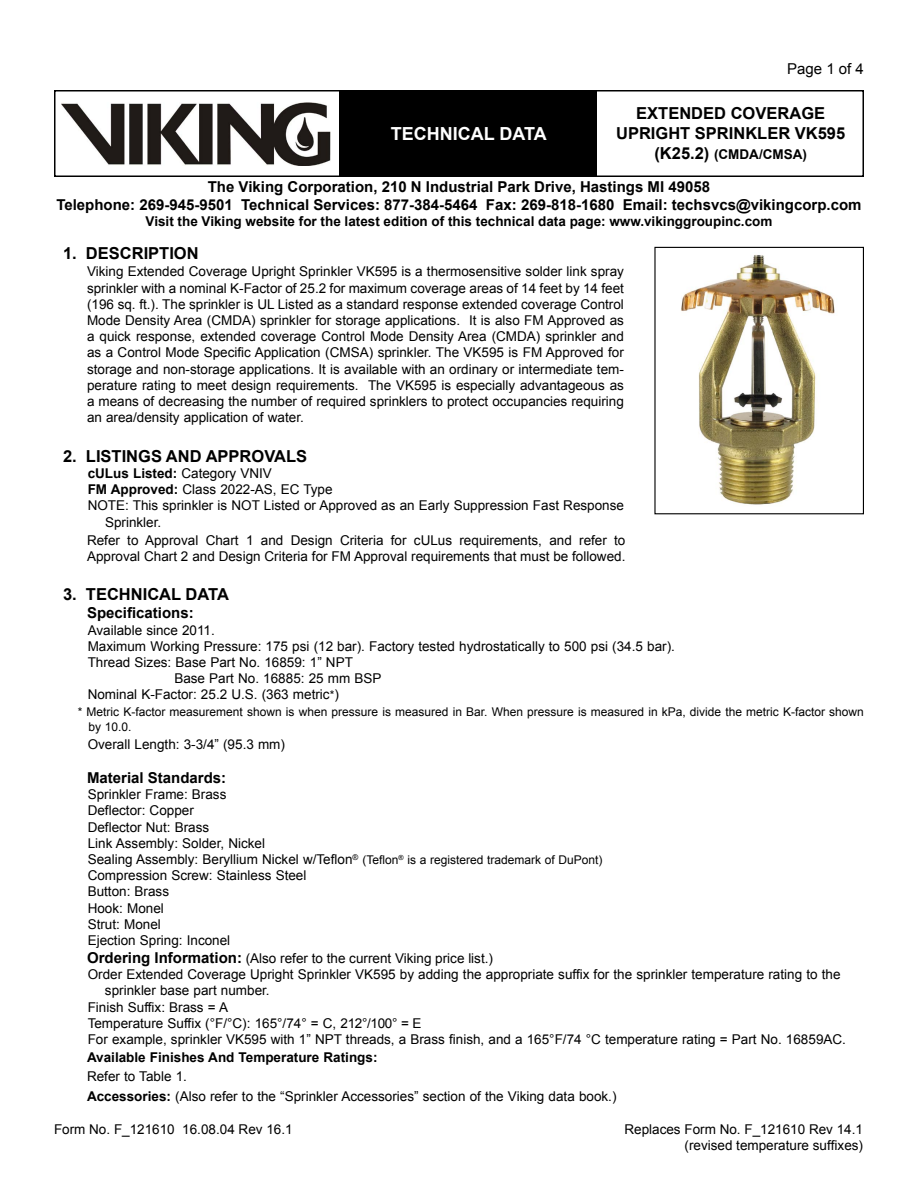
<style>
.page{position:relative;width:918px;height:1188px;background:#fff}
.page>*{position:absolute;margin:0;border:0;box-sizing:border-box;transform-origin:0 0}
.t1{font:700 18px "Arial";color:#fff}
.t2{font:700 16.5px/19.8px "Arial";color:#000;text-align:center}
.t3{font:700 15px/18px "Arial";color:#000;text-align:center}
.t4{font:15px "Arial";color:#000}
.t5{font:13.5px/16.2px "Arial";color:#000}
.t6{font:700 13.5px "Arial";color:#000}
.t7{font:12px/15px "Arial";color:#000}
.s1{font-size:16.5px}
.s2{font-weight:400}
.s3{font-weight:700}
.s4{font-size:12px}
.s5{font-weight:700;font-size:15px}
</style>
<div class="page">
<div style="left:54px;top:90px;width:810px;height:87px;border:2px solid #000"></div>
<div style="left:340px;top:91px;width:257px;height:85px;background:#000"></div>
<img style="left:62px;top:102px;width:268px;height:63px">
<div style="left:654px;top:247px;width:210px;height:267px;border:1px solid #000"></div>
<img style="left:681px;top:254px;width:154px;height:251px">
<h1 class="t1" style="left:391px;top:121px;width:157px">TECHNICAL DATA</h1>
<p class="t4" style="left:787px;top:59px;width:78px">Page 1 of 4</p>
<p class="t2" style="left:616px;top:104px;width:231px">EXTENDED COVERAGE uprig ht sprinkler VK595</p>
<p class="t6" style="left:654px;top:145px;width:154px"><span class="s1">(k25.2)</span> (CMDA/CMSA)</p>
<p class="t3" style="left:56px;top:178px;width:807px">The Viking Corporation, 210 N Industrial Park Drive, Hastings MI 49058<br>Telephone: 269-945-9501 Technical Services: 877-384-5464 Fax: 269-818-1680 Email: techsvcs@vikingcorp.com</p>
<p class="t6" style="left:146px;top:212px;width:628px">Visit the Viking website for the latest edition of this technical data page: www.vikinggroupinc.com</p>
<p class="t2" style="left:63px;top:243px;width:137px">1. DESCRIPTION</p>
<p class="t5" style="left:87px;top:264px;width:539px;text-align:justify">Viking Extended Coverage Upright Sprinkler VK595 is a thermosensitive solder link spray sprinkler with a nominal K-Factor of 25.2 for maximum coverage areas of 14 feet by 14 feet (196 sq. ft.). The sprinkler is UL Listed as a standard response extended coverage Control Mode Density Area (CMDA) sprinkler for storage applications. It is also FM Approved as a quick response, extended coverage Control Mode Density Area (CMDA) sprinkler and as a Control Mode Specific Application (CMSA) sprinkler. The VK595 is FM Approved for storage and non-storage applications. It is available with an ordinary or intermediate tem&shy;perature rating to meet design requirements. The VK595 is especially advantageous as a means of decreasing the number of required sprinklers to protect occupancies requiring an area/density application of water.</p>
<p class="t2" style="left:63px;top:447px;width:234px">2. LISTINGS AND APP ROVALS</p>
<p class="t6" style="left:88px;top:464px;width:186px">cULus Listed: <span class="s2">Category VNIV</span></p>
<p class="t5" style="left:88px;top:482px;width:246px"><span class="s3">FM Approved:</span> Class 2022-AS, EC Type</p>
<p class="t5" style="left:88px;top:498px;width:538px">NOTE: This sprinkler is NOT Listed or Approved as an Early Suppression Fast Response</p>
<p class="t5" style="left:105px;top:514px;width:58px">Sprinkler.</p>
<p class="t5" style="left:87px;top:532px;width:540px">Refer to Approval Chart 1 and Design Criteria for cULus requirements, and refer to<br>Approval Chart 2 and Design Criteria for FM Approval requirements that must be followed.</p>
<p class="t2" style="left:63px;top:585px;width:35px">3. tec</p>
<p class="t2" style="left:119px;top:585px;width:79px">hnical data</p>
<p class="t3" style="left:87px;top:605px;width:108px">Specifications:</p>
<p class="t5" style="left:88px;top:622px;width:129px">Available since 2011.</p>
<p class="t5" style="left:88px;top:638px;width:589px">Maximum Working Pressure: 175 psi (12 bar). Factory tested hydrostatically to 500 psi (34.5 bar).</p>
<p class="t5" style="left:88px;top:654px;width:267px">Thread Sizes: Base Part No. 16859: 1” NPT</p>
<p class="t5" style="left:174px;top:670px;width:209px">Base Part No. 16885: 25 mm BSP</p>
<p class="t5" style="left:88px;top:687px;width:253px">Nominal K-Factor: 25.2 U.S. (363 metric<span class="s4">*</span>)</p>
<p class="t7" style="left:89px;top:704px;width:777px;text-indent:-11px">* Metric K-factor measurement shown is when pressure is measured in Bar. When pressure is measured in kPa, divide the metric K-factor shown by 10.0.</p>
<p class="t5" style="left:88px;top:736px;width:199px">Overall Length: 3-3/4” (95.3 mm)</p>
<p class="t3" style="left:87px;top:769px;width:141px">Material Standards:</p>
<p class="t5" style="left:88px;top:787px;width:516px">Sprinkler Frame: Brass<br>Deflector: Copper<br>Deflector Nut: Brass<br>Link Assembly: Solder, Nickel<br>Sealing Assembly: Beryllium Nickel w/Teflon<sup>®</sup> <span class="s4">(Teflon</span><sup>®</sup> <span class="s4">is a registered trademark of DuPont)<br></span>Compression Screw: Stainless Steel<br>Button: Brass<br>Hook: Monel<br>Strut: Monel<br>Ejection Spring: Inconel</p>
<p class="t5" style="left:87px;top:950px;width:408px"><span class="s5">Ordering Information:</span> (Also refer to the current Viking price list.)</p>
<p class="t5" style="left:88px;top:967px;width:754px">Order Extended Coverage Upright Sprinkler VK595 by adding the appropriate suffix for the sprinkler temperature rating to the</p>
<p class="t5" style="left:105px;top:983px;width:166px">sprinkler base part number.</p>
<p class="t5" style="left:88px;top:999px;width:142px">Finish Suffix: Brass = A</p>
<p class="t5" style="left:88px;top:1015px;width:335px">Temperature Suffix (°F/°C): 165°/74° = C, 212°/100° = E</p>
<p class="t5" style="left:88px;top:1031px;width:760px">For example, sprinkler VK595 with 1” NPT threads, a Brass finish, and a 165°F/74 °C temperature rating = Part No. 16859AC.</p>
<p class="t6" style="left:87px;top:1048px;width:292px">Available Finishes And Temperature Ratings:</p>
<p class="t5" style="left:87px;top:1067px;width:531px;line-height:19.5px">Refer to Table 1.<br><span class="s3">Accessories:</span> (Also refer to the “Sprinkler Accessories” section of the Viking data book.)</p>
<p class="t5" style="left:624px;top:1121px;width:240px;text-align:right">Replaces Form No. F_121610 Rev 14.1 (revised temperature suffixes)</p>
<p class="t5" style="left:54px;top:1121px;width:240px">Form No. F_121610 16.08.04 Rev 16.1</p>
</div>
